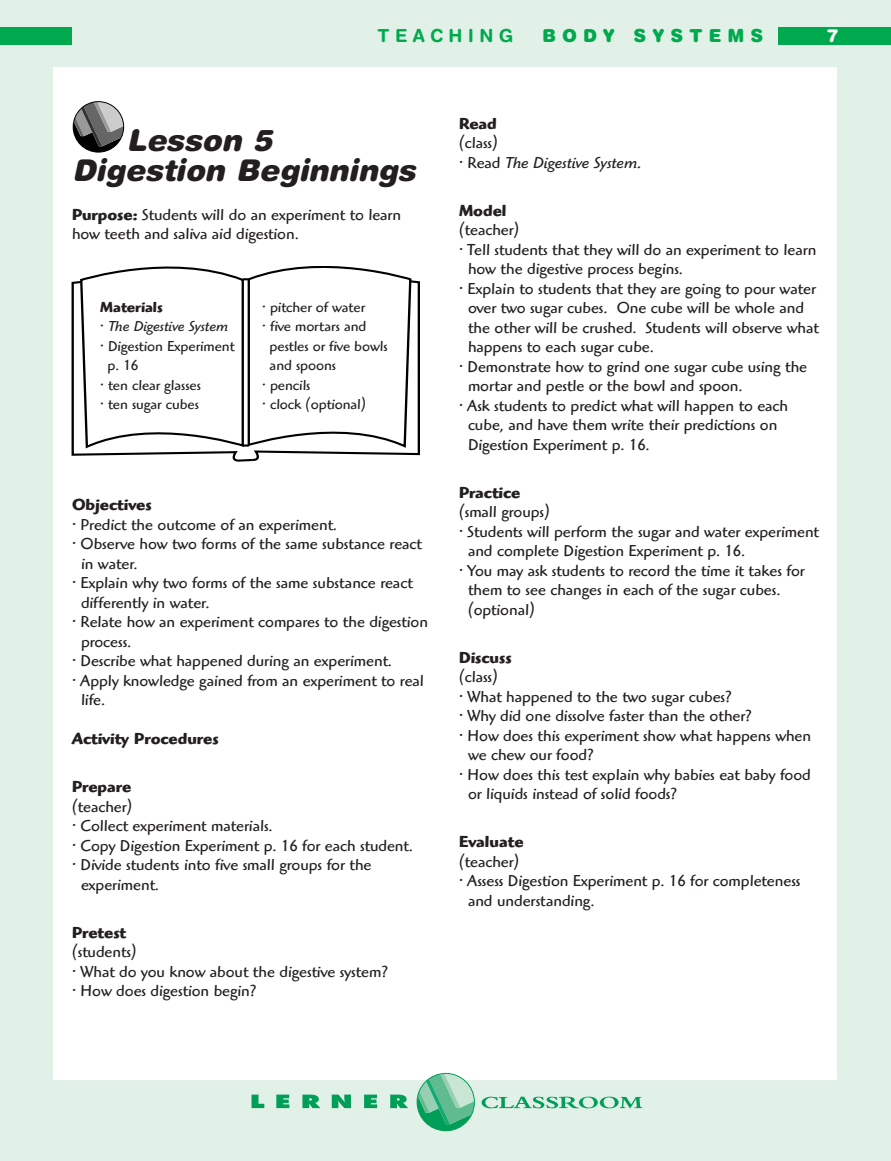
<style>
.page{position:relative;width:891px;height:1161px;background:#e2f1e8}
.page>*{position:absolute;margin:0;border:0;box-sizing:border-box;transform-origin:0 0}
.t1{font:italic 900 30px/30px "Helvetica Rounded";color:#231f20}
.t2{font:900 18px "Helvetica Rounded";letter-spacing:.335em;color:#00a94e}
.t3{font:700 18px "Helvetica Rounded";letter-spacing:.305em;color:#00a94e}
.t4{font:900 18px "Helvetica Rounded";color:#fff}
.t5{font:16.5px/19.5px "Highlander";color:#231f20}
.t6{font:700 16.5px "Highlander";color:#231f20}
.t7{font:italic 16.5px "Highlander";color:#231f20}
.t8{font:15px/19.5px "Highlander";color:#231f20}
.t9{font:italic 15px "Highlander";color:#231f20}
.t10{font:700 15px "Highlander";color:#231f20}
.s1{font-weight:700}
.s2{font-style:normal}
</style>
<div class="page">
<div style="left:54px;top:67px;width:783px;height:1013px;background:#fff"></div>
<svg style="left:417px;top:1073px;width:58px;height:58px"></svg>
<svg style="left:252px;top:1095px;width:12px;height:13px"></svg>
<svg style="left:276px;top:1095px;width:13px;height:13px"></svg>
<svg style="left:302px;top:1095px;width:18px;height:13px"></svg>
<svg style="left:332px;top:1095px;width:19px;height:13px"></svg>
<svg style="left:364px;top:1095px;width:13px;height:13px"></svg>
<svg style="left:390px;top:1095px;width:18px;height:13px"></svg>
<svg style="left:482px;top:1097px;width:160px;height:11px"></svg>
<div style="left:0;top:27px;width:72px;height:18px;background:#00a94e"></div>
<div style="left:778px;top:27px;width:113px;height:18px;background:#00a94e"></div>
<svg style="left:73px;top:102px;width:51px;height:50px"></svg>
<svg style="left:71px;top:266px;width:349px;height:196px"></svg>
<p class="t3" style="left:378px;top:28px;width:137px">TEACHING</p>
<p class="t2" style="left:542px;top:28px;width:223px">BODY SYSTEMS</p>
<p class="t4" style="left:828px;top:29px;width:12px">7</p>
<h1 class="t1" style="left:72px;top:128px;width:351px;text-indent:54px">Lesson 5<br>Digestion Beginnings</h1>
<p class="t5" style="left:72px;top:207px;width:331px"><span class="s1">Purpose:</span> Students will do an experiment to learn how teeth and saliva aid digestion.</p>
<p class="t10" style="left:100px;top:302px;width:64px">Materials</p>
<p class="t9" style="left:100px;top:321px;width:130px"><span class="s2">•</span> The Digestive System</p>
<p class="t8" style="left:108px;top:338px;width:128px;text-indent:-8px">• Digestion Experiment p. 16</p>
<p class="t8" style="left:100px;top:377px;width:102px">• ten clear glasses</p>
<p class="t8" style="left:100px;top:396px;width:100px">• ten sugar cubes</p>
<p class="t8" style="left:262px;top:299px;width:104px">• pitcher of water</p>
<p class="t8" style="left:270px;top:318px;width:119px;text-indent:-8px">• five mortars and pestles or five bowls and spoons</p>
<p class="t8" style="left:262px;top:377px;width:50px">• pencils</p>
<p class="t8" style="left:262px;top:396px;width:106px">• clock (optional)</p>
<p class="t6" style="left:72px;top:499px;width:81px">Objectives</p>
<p class="t5" style="left:72px;top:516px;width:267px">• Predict the outcome of an experiment.</p>
<p class="t5" style="left:81px;top:536px;width:342px;text-indent:-9px">• Observe how two forms of the same substance react in water.</p>
<p class="t5" style="left:81px;top:575px;width:333px;text-indent:-9px">• Explain why two forms of the same substance react differently in water.</p>
<p class="t5" style="left:81px;top:614px;width:349px;text-indent:-9px">• Relate how an experiment compares to the digestion process.</p>
<p class="t5" style="left:72px;top:653px;width:322px">• Describe what happened during an experiment.</p>
<p class="t5" style="left:81px;top:672px;width:344px;text-indent:-9px">• Apply knowledge gained from an experiment to real life.</p>
<p class="t6" style="left:72px;top:733px;width:148px">Activity Procedures</p>
<p class="t6" style="left:72px;top:781px;width:61px">Prepare</p>
<p class="t5" style="left:72px;top:798px;width:62px">(teacher)</p>
<p class="t5" style="left:72px;top:818px;width:202px">• Collect experiment materials.</p>
<p class="t5" style="left:72px;top:837px;width:342px">• Copy Digestion Experiment p. 16 for each student.</p>
<p class="t5" style="left:81px;top:857px;width:292px;text-indent:-9px">• Divide students into five small groups for the experiment.</p>
<p class="t6" style="left:72px;top:927px;width:56px">Pretest</p>
<p class="t5" style="left:72px;top:944px;width:66px">(students)</p>
<p class="t5" style="left:72px;top:963px;width:318px">• What do you know about the digestive system?</p>
<p class="t5" style="left:72px;top:983px;width:186px">• How does digestion begin?</p>
<p class="t6" style="left:459px;top:118px;width:39px">Read</p>
<p class="t5" style="left:459px;top:135px;width:40px">(class)</p>
<p class="t7" style="left:459px;top:157px;width:185px"><span class="s2">• Read</span> The Digestive System.</p>
<p class="t6" style="left:459px;top:205px;width:49px">Model</p>
<p class="t5" style="left:459px;top:222px;width:62px">(teacher)</p>
<p class="t5" style="left:468px;top:242px;width:350px;text-indent:-9px">• Tell students that they will do an experiment to learn how the digestive process begins.</p>
<p class="t5" style="left:468px;top:281px;width:352px;text-indent:-9px">• Explain to students that they are going to pour water over two sugar cubes. One cube will be whole and the other will be crushed. Students will observe what happens to each sugar cube.</p>
<p class="t5" style="left:468px;top:359px;width:341px;text-indent:-9px">• Demonstrate how to grind one sugar cube using the mortar and pestle or the bowl and spoon.</p>
<p class="t5" style="left:468px;top:398px;width:322px;text-indent:-9px">• Ask students to predict what will happen to each cube, and have them write their predictions on<br>Digestion Experiment p. 16.</p>
<p class="t6" style="left:459px;top:487px;width:63px">Practice</p>
<p class="t5" style="left:459px;top:504px;width:92px">(small groups)</p>
<p class="t5" style="left:468px;top:524px;width:352px;text-indent:-9px">• Students will perform the sugar and water experiment and complete Digestion Experiment p. 16.</p>
<p class="t5" style="left:468px;top:563px;width:338px;text-indent:-9px">• You may ask students to record the time it takes for them to see changes in each of the sugar cubes. (optional)</p>
<p class="t6" style="left:459px;top:652px;width:54px">Discuss</p>
<p class="t5" style="left:459px;top:669px;width:40px">(class)</p>
<p class="t5" style="left:459px;top:689px;width:274px">• What happened to the two sugar cubes?</p>
<p class="t5" style="left:459px;top:708px;width:294px">• Why did one dissolve faster than the other?</p>
<p class="t5" style="left:468px;top:728px;width:345px;text-indent:-9px">• How does this experiment show what happens when we chew our food?</p>
<p class="t5" style="left:468px;top:767px;width:344px;text-indent:-9px">• How does this test explain why babies eat baby food or liquids instead of solid foods?</p>
<p class="t6" style="left:459px;top:836px;width:66px">Evaluate</p>
<p class="t5" style="left:459px;top:854px;width:62px">(teacher)</p>
<p class="t5" style="left:468px;top:873px;width:334px;text-indent:-9px">• Assess Digestion Experiment p. 16 for completeness and understanding.</p>
</div>
